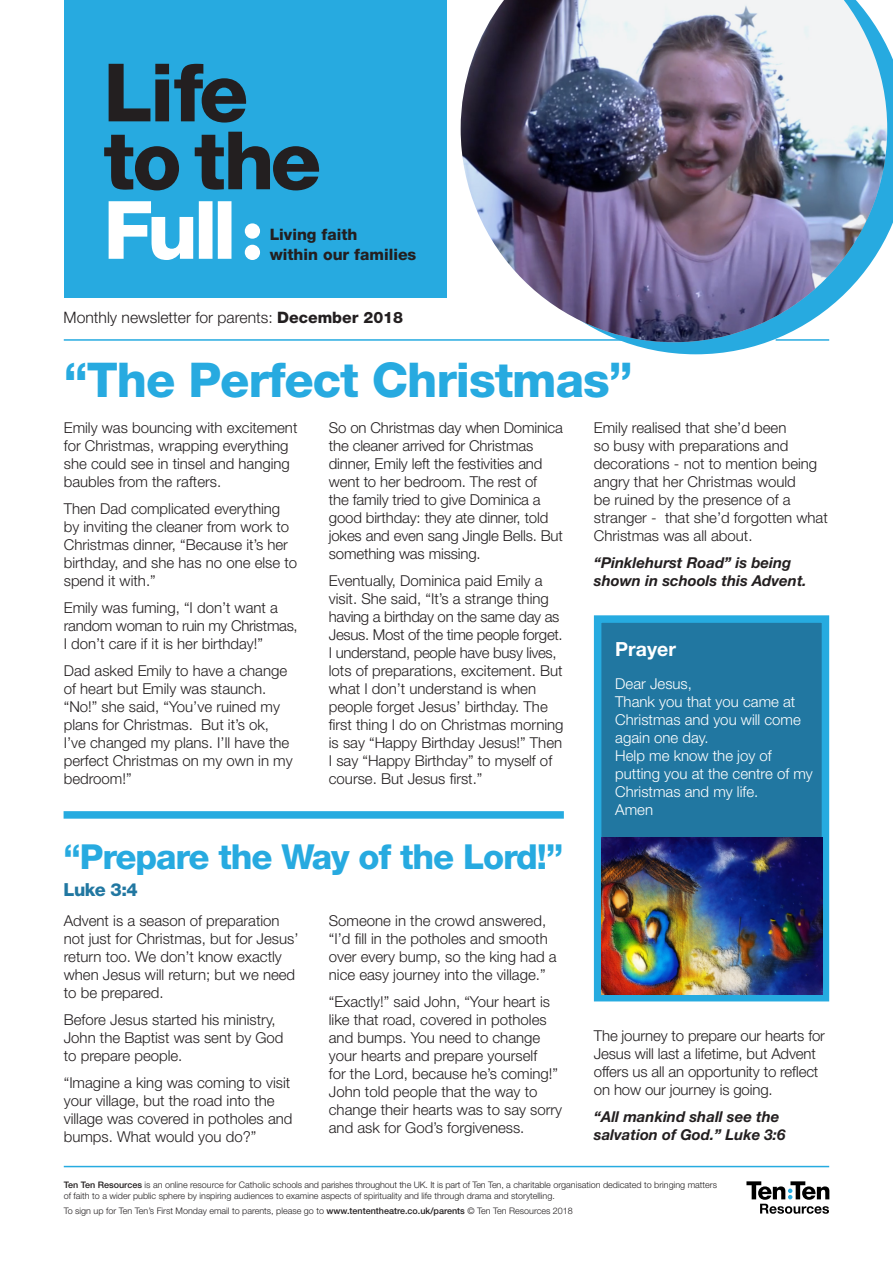
<style>
.page{position:relative;width:893px;height:1263px;background:#fff}
.page>*{position:absolute;margin:0;border:0;box-sizing:border-box;transform-origin:0 0}
.t1{font:800 48px "Helvetica Neue";letter-spacing:-.02em;color:#27aae0}
.t2{font:800 34.5px "Helvetica Neue";letter-spacing:-.03em;color:#27aae0}
.t3{font:700 19.5px "Helvetica Neue";color:#fff}
.t4{font:800 18px "Helvetica Neue";color:#2177a1}
.t5{font:300 15.75px "Helvetica Neue";color:#231f20}
.t6{font:800 15.75px "Helvetica Neue";color:#231f20}
.t7{font:300 15px/18px "Helvetica Neue";color:#231f20}
.t8{font:300 15px/18px "Helvetica Neue";color:#fff}
.t9{font:italic 700 15px/18px "Helvetica Neue";color:#231f20}
.t10{font:300 9px/10.5px "Helvetica Neue";color:#231f20}
.s1{font-weight:800}
.s2{font-weight:500}
</style>
<div class="page">
<div style="left:64px;top:0;width:382px;height:298px;background:#27aae0"></div>
<svg style="left:746px;top:1181px;width:83px;height:33px"></svg>
<svg style="left:109px;top:201px;width:122px;height:59px"></svg>
<svg style="left:104px;top:132px;width:216px;height:58px"></svg>
<svg style="left:109px;top:64px;width:138px;height:59px"></svg>
<div style="left:245px;top:245px;width:15px;height:15px;background:#fff;border-radius:50%"></div>
<div style="left:245px;top:223px;width:15px;height:16px;background:#fff;border-radius:50%"></div>
<hr style="left:64px;top:339px;width:584px;height:2px;background:#26abe0">
<svg style="left:624px;top:46px;width:269px;height:308px"></svg>
<img style="left:461px;top:0;width:426px;height:342px">
<div style="left:64px;top:811px;width:500px;height:8px;background:#26abe0"></div>
<div style="left:594px;top:615px;width:235px;height:386px;background:#2177a1;border:8px solid #26abe0"></div>
<hr style="left:64px;top:1166px;width:765px;height:1px;background:#26abe0">
<img style="left:601px;top:837px;width:222px;height:157px">
<p class="t6" style="left:270px;top:225px;width:89px">Living faith</p>
<p class="t6" style="left:270px;top:245px;width:148px">within our families</p>
<p class="t5" style="left:64px;top:308px;width:341px">Monthly newsletter for parents: <span class="s1">December 2018</span></p>
<p class="t1" style="left:64px;top:351px;width:570px">“The Perfect Christmas”</p>
<p class="t7" style="left:329px;top:418px;width:236px">So on Christmas day when Dominica the cleaner arrived for Christmas dinner, Emily left the festivities and went to her bedroom. The rest of<br>the family tried to give Dominica a good birthday: they ate dinner, told jokes and even sang Jingle Bells. But something was missing.</p>
<p class="t7" style="left:329px;top:571px;width:236px">Eventually, Dominica paid Emily a visit. She said, “It’s a strange thing having a birthday on the same day as Jesus. Most of the time people forget.<br>I understand, people have busy lives, lots of preparations, excitement. But what I don’t understand is when people forget Jesus’ birthday. The first thing I do on Christmas morning is say “Happy Birthday Jesus!” Then I say “Happy Birthday” to myself of course. But Jesus first.”</p>
<p class="t7" style="left:64px;top:418px;width:235px">Emily was bouncing with excitement for Christmas, wrapping everything she could see in tinsel and hanging baubles from the rafters.</p>
<p class="t7" style="left:64px;top:499px;width:235px">Then Dad complicated everything by inviting the cleaner from work to<br>Christmas dinner, “Because it’s her birthday, and she has no one else to spend it with.”</p>
<p class="t7" style="left:64px;top:598px;width:236px">Emily was fuming, “I don’t want a random woman to ruin my Christmas,<br>I don’t care if it is her birthday!”</p>
<p class="t7" style="left:64px;top:661px;width:230px">Dad asked Emily to have a change of heart but Emily was staunch. “No!” she said, “You’ve ruined my plans for Christmas. But it’s ok,<br>I’ve changed my plans. I’ll have the perfect Christmas on my own in my bedroom!”</p>
<p class="t7" style="left:594px;top:418px;width:235px">Emily realised that she’d been<br>so busy with preparations and decorations - not to mention being angry that her Christmas would<br>be ruined by the presence of a stranger - that she’d forgotten what<br>Christmas was all about.</p>
<p class="t9" style="left:594px;top:553px;width:214px">“Pinklehurst Road” is being shown in schools this Advent.</p>
<p class="t3" style="left:615px;top:637px;width:62px">Prayer</p>
<p class="t8" style="left:615px;top:674px;width:78px">Dear Jesus,</p>
<p class="t8" style="left:615px;top:692px;width:187px">Thank you that you came at<br>Christmas and you will come again one day.</p>
<p class="t8" style="left:615px;top:746px;width:199px">Help me know the joy of putting you at the centre of my<br>Christmas and my life.</p>
<p class="t8" style="left:615px;top:800px;width:39px">Amen</p>
<p class="t2" style="left:64px;top:836px;width:501px">“Prepare the Way of the Lord!”</p>
<p class="t4" style="left:64px;top:879px;width:76px">Luke 3:4</p>
<p class="t7" style="left:64px;top:911px;width:236px">Advent is a season of preparation not just for Christmas, but for Jesus’ return too. We don’t know exactly when Jesus will return; but we need to be prepared.</p>
<p class="t7" style="left:64px;top:1010px;width:221px">Before Jesus started his ministry,<br>John the Baptist was sent by God to prepare people.</p>
<p class="t7" style="left:64px;top:1073px;width:230px">“Imagine a king was coming to visit your village, but the road into the village was covered in potholes and bumps. What would you do?”</p>
<p class="t7" style="left:329px;top:911px;width:229px">Someone in the crowd answered, “I’d fill in the potholes and smooth over every bump, so the king had a nice easy journey into the village.”</p>
<p class="t7" style="left:329px;top:992px;width:235px">“Exactly!” said John, “Your heart is like that road, covered in potholes and bumps. You need to change your hearts and prepare yourself<br>for the Lord, because he’s coming!” John told people that the way to change their hearts was to say sorry and ask for God’s forgiveness.</p>
<p class="t7" style="left:594px;top:1026px;width:233px">The journey to prepare our hearts for Jesus will last a lifetime, but Advent offers us all an opportunity to reflect on how our journey is going.</p>
<p class="t9" style="left:594px;top:1107px;width:193px">“All mankind shall see the salvation of God.” Luke 3:6</p>
<p class="t10" style="left:64px;top:1179px;width:655px"><span class="s2">Ten Ten Resources</span> is an online resource for Catholic schools and parishes throughout the UK. It is part of Ten Ten, a charitable organisation dedicated to bringing matters of faith to a wider public sphere by inspiring audiences to examine aspects of spirituality and life through drama and storytelling.</p>
<p class="t10" style="left:64px;top:1205px;width:511px">To sign up for Ten Ten’s First Monday email to parents, please go to <span class="s2">www.tententheatre.co.uk/parents</span> © Ten Ten Resources 2018</p>
</div>
